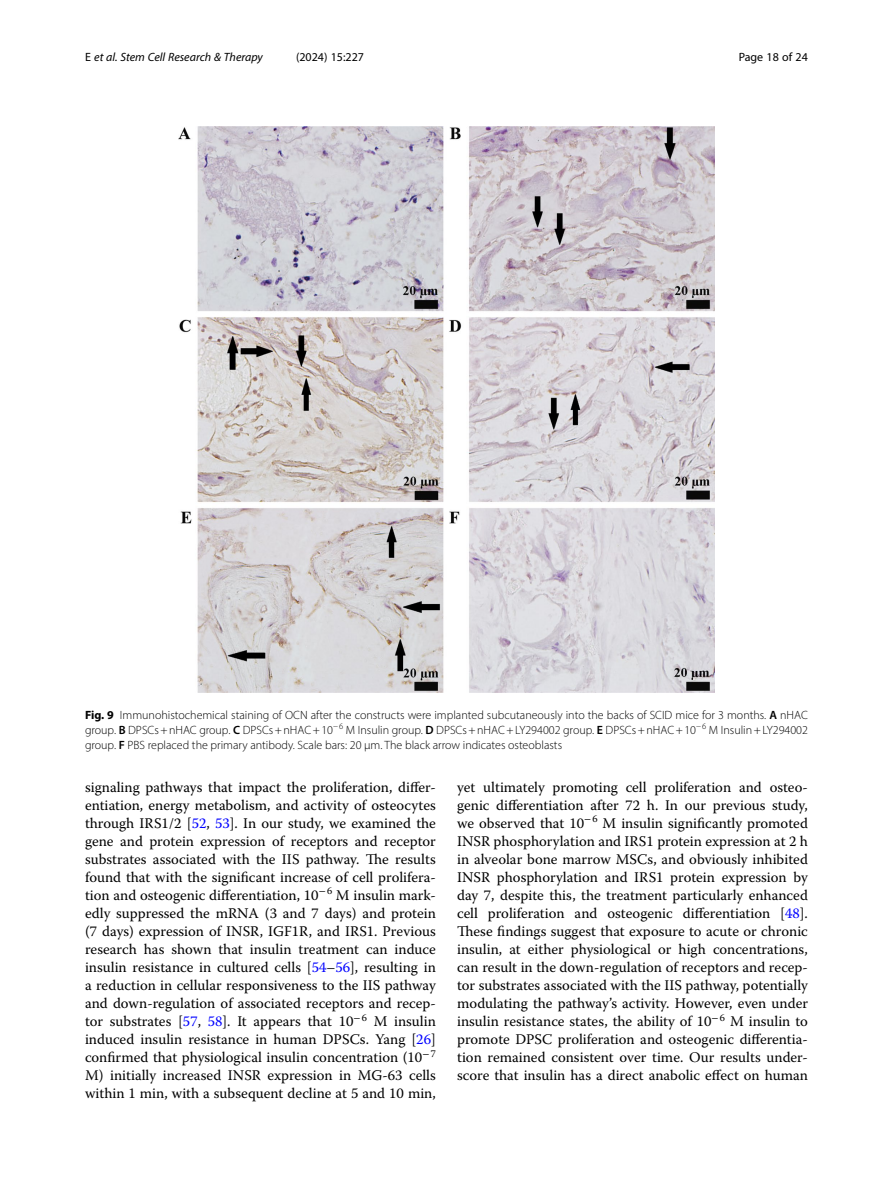
<style>
.page{position:relative;width:893px;height:1191px;background:#fff}
.page>*{position:absolute;margin:0;border:0;box-sizing:border-box;transform-origin:0 0}
.Body_Text_Indent{font:14.7px/18px "Warnock Pro";color:#000;text-align:justify}
.Figure_Caption{font:300 12px/15px "Myriad Pro";color:#000;text-align:justify}
.t1{font:italic 12px "Myriad Pro";color:#000}
.t2{font:12px "Myriad Pro";color:#000}
.s1{font-style:normal}
.s2{font-weight:700}
.s3{font-weight:600}
.s4{color:#00f}
</style>
<div class="page">
<img style="left:179px;top:126px;width:535px;height:566px">
<p class="t1" style="left:85px;top:50px;width:179px"><span class="s1">E</span> et al. Stem Cell Research &amp; Therapy</p>
<p class="t2" style="left:296px;top:50px;width:70px">(2024) 15:227</p>
<p class="t2" style="left:739px;top:50px;width:71px">Page 18 of 24</p>
<p class="Figure_Caption" style="left:85px;top:707px;width:724px"><span class="s2">Fig. 9</span> Immunohistochemical staining of OCN after the constructs were implanted subcutaneously into the backs of SCID mice for 3 months. <span class="s3">A</span> nHAC group. <span class="s3">B</span> DPSCs+nHAC group. <span class="s3">C</span> DPSCs+nHAC+10<sup>−6</sup> M Insulin group. <span class="s3">D</span> DPSCs+nHAC+LY294002 group. <span class="s3">E</span> DPSCs+nHAC+10<sup>−6</sup> M Insulin+LY294002 group. <span class="s3">F</span> PBS replaced the primary antibody. Scale bars: 20 μm. The black arrow indicates osteoblasts</p>
<p class="Body_Text_Indent" style="left:85px;top:778px;width:352px">signaling pathways that impact the proliferation, differ&shy;entiation, energy metabolism, and activity of osteocytes through IRS1/2 [<span class="s4">52</span>, <span class="s4">53</span>]. In our study, we examined the gene and protein expression of receptors and receptor substrates associated with the IIS pathway. The results found that with the significant increase of cell prolifera&shy;tion and osteogenic differentiation, 10<sup>−</sup><sup>6</sup> M insulin mark&shy;edly suppressed the mRNA (3 and 7 days) and protein (7 days) expression of INSR, IGF1R, and IRS1. Previous research has shown that insulin treatment can induce insulin resistance in cultured cells [<span class="s4">54</span>–<span class="s4">56</span>], resulting in a reduction in cellular responsiveness to the IIS pathway and down-regulation of associated receptors and recep&shy;tor substrates [<span class="s4">57</span>, <span class="s4">58</span>]. It appears that 10<sup>−</sup><sup>6</sup> M insulin induced insulin resistance in human DPSCs. Yang [<span class="s4">26</span>] confirmed that physiological insulin concentration (10<sup>−</sup><sup>7<br></sup>M) initially increased INSR expression in MG-63 cells within 1 min, with a subsequent decline at 5 and 10 min,</p>
<p class="Body_Text_Indent" style="left:457px;top:778px;width:352px">yet ultimately promoting cell proliferation and osteo&shy;genic differentiation after 72 h. In our previous study, we observed that 10<sup>−</sup><sup>6</sup> M insulin significantly promoted INSR phosphorylation and IRS1 protein expression at 2 h in alveolar bone marrow MSCs, and obviously inhibited INSR phosphorylation and IRS1 protein expression by day 7, despite this, the treatment particularly enhanced cell proliferation and osteogenic differentiation [<span class="s4">48</span>].<br>These findings suggest that exposure to acute or chronic insulin, at either physiological or high concentrations, can result in the down-regulation of receptors and recep&shy;tor substrates associated with the IIS pathway, potentially modulating the pathway’s activity. However, even under insulin resistance states, the ability of 10<sup>−</sup><sup>6</sup> M insulin to promote DPSC proliferation and osteogenic differentia&shy;tion remained consistent over time. Our results under&shy;score that insulin has a direct anabolic effect on human</p>
</div>
